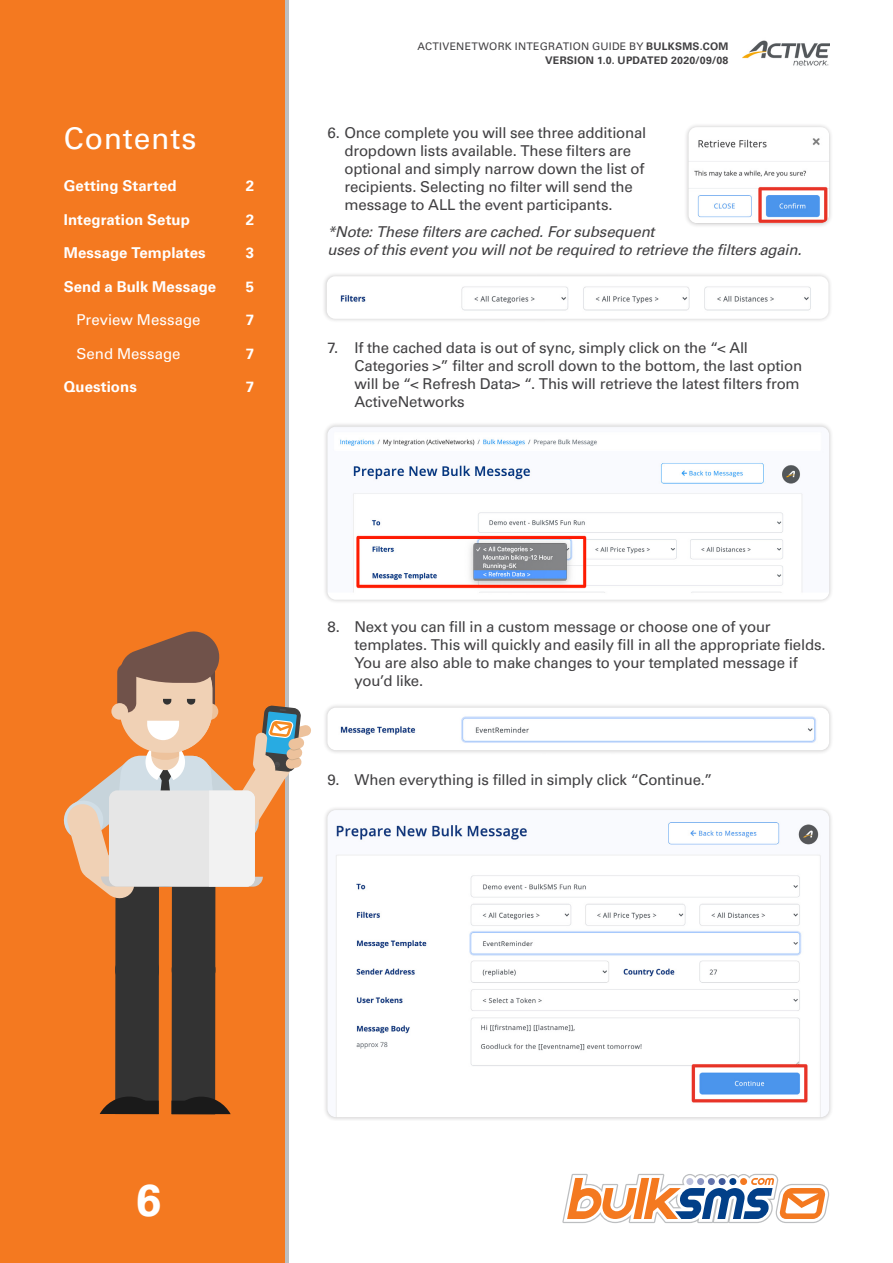
<style>
.page{position:relative;width:893px;height:1263px;background:#fff}
.page>*{position:absolute;margin:0;border:0;box-sizing:border-box;transform-origin:0 0}
.t1{font:700 45px "Univers LT Pro 65";color:#fff}
.t2{font:30px "Univers LT Pro 55 Roman";letter-spacing:.025em;color:#fff}
.t3{font:15px/18px "Univers LT Pro 55 Roman";letter-spacing:-.01em;color:#414042}
.t4{font:italic 15px/18px "Univers LT Pro 55";letter-spacing:-.015em;color:#414042}
.t5{font:700 15px "Univers LT Pro 65";color:#fff}
.t6{font:15px "Univers LT Pro 55 Roman";color:#fff}
.t7{font:10.5px "Univers LT Pro 55 Roman";letter-spacing:.025em;color:#414042}
.t8{font:700 10.5px "Univers LT Pro 65";letter-spacing:.025em;color:#414042}
.s1{font-family:"Univers LT Pro 65";font-weight:700}
</style>
<div class="page">
<img style="left:743px;top:40px;width:86px;height:26px">
<div style="left:0;top:0;width:285px;height:1263px;background:#f47920"></div>
<div style="left:115px;top:842px;width:44px;height:149px;background:#333;border-radius:22px"></div>
<svg style="left:100px;top:948px;width:59px;height:166px"></svg>
<div style="left:172px;top:842px;width:43px;height:150px;background:#333;border-radius:22px"></div>
<svg style="left:172px;top:948px;width:59px;height:166px"></svg>
<div style="left:172px;top:1101px;width:43px;height:13px;background:#1a1a1a"></div>
<svg style="left:63px;top:626px;width:248px;height:274px"></svg>
<svg style="left:562px;top:1174px;width:267px;height:49px"></svg>
<div style="left:684px;top:122px;width:150px;height:106px;background:#231f20;opacity:.25"></div>
<img style="left:688px;top:127px;width:141px;height:96px">
<div style="left:322px;top:272px;width:511px;height:52px;background:#f2f2f2"></div>
<img style="left:327px;top:276px;width:501px;height:43px">
<div style="left:323px;top:422px;width:510px;height:183px;background:#231f20;opacity:.25"></div>
<img style="left:327px;top:427px;width:502px;height:173px">
<div style="left:323px;top:703px;width:510px;height:52px;background:#231f20;opacity:.25"></div>
<img style="left:327px;top:708px;width:502px;height:42px">
<div style="left:323px;top:805px;width:510px;height:316px;background:#231f20;opacity:.25"></div>
<img style="left:327px;top:810px;width:502px;height:307px">
<h2 class="t2" style="left:64px;top:118px;width:134px">Contents</h2>
<p class="t5" style="left:64px;top:175px;width:114px">Getting Started</p>
<p class="t5" style="left:246px;top:175px;width:10px">2</p>
<p class="t5" style="left:64px;top:209px;width:128px">Integration Setup</p>
<p class="t5" style="left:246px;top:209px;width:10px">2</p>
<p class="t5" style="left:64px;top:242px;width:144px">Message Templates</p>
<p class="t5" style="left:246px;top:242px;width:10px">3</p>
<p class="t5" style="left:64px;top:276px;width:154px">Send a Bulk Message</p>
<p class="t5" style="left:246px;top:276px;width:10px">5</p>
<p class="t6" style="left:77px;top:310px;width:126px">Preview Message</p>
<p class="t5" style="left:246px;top:309px;width:10px">7</p>
<p class="t6" style="left:77px;top:343px;width:106px">Send Message</p>
<p class="t5" style="left:246px;top:343px;width:10px">7</p>
<p class="t5" style="left:64px;top:376px;width:75px">Questions</p>
<p class="t5" style="left:246px;top:376px;width:10px">7</p>
<p class="t7" style="left:417px;top:39px;width:313px">ACTIVENETWORK INTEGRATION GUIDE BY <span class="s1">BULKSMS.COM</span></p>
<p class="t8" style="left:545px;top:53px;width:185px">VERSION 1.0. UPDATED 2020/09/08</p>
<p class="t3" style="left:344px;top:123px;width:303px;text-indent:-17px">6. Once complete you will see three additional dropdown lists available. These filters are optional and simply narrow down the list of recipients. Selecting no filter will send the message to ALL the event participants.</p>
<p class="t4" style="left:327px;top:222px;width:476px">*Note: These filters are cached. For subsequent<br>uses of this event you will not be required to retrieve the filters again.</p>
<p class="t3" style="left:354px;top:338px;width:449px;text-indent:-27px">7. If the cached data is out of sync, simply click on the “&lt; All Categories &gt;” filter and scroll down to the bottom, the last option will be “&lt; Refresh Data&gt; “. This will retrieve the latest filters from ActiveNetworks</p>
<p class="t3" style="left:354px;top:617px;width:473px;text-indent:-27px">8. Next you can fill in a custom message or choose one of your templates. This will quickly and easily fill in all the appropriate fields.<br>You are also able to make changes to your templated message if you’d like.</p>
<p class="t3" style="left:327px;top:769px;width:386px">9. When everything is filled in simply click “Continue.”</p>
<h1 class="t1" style="left:136px;top:1168px;width:27px">6</h1>
</div>
